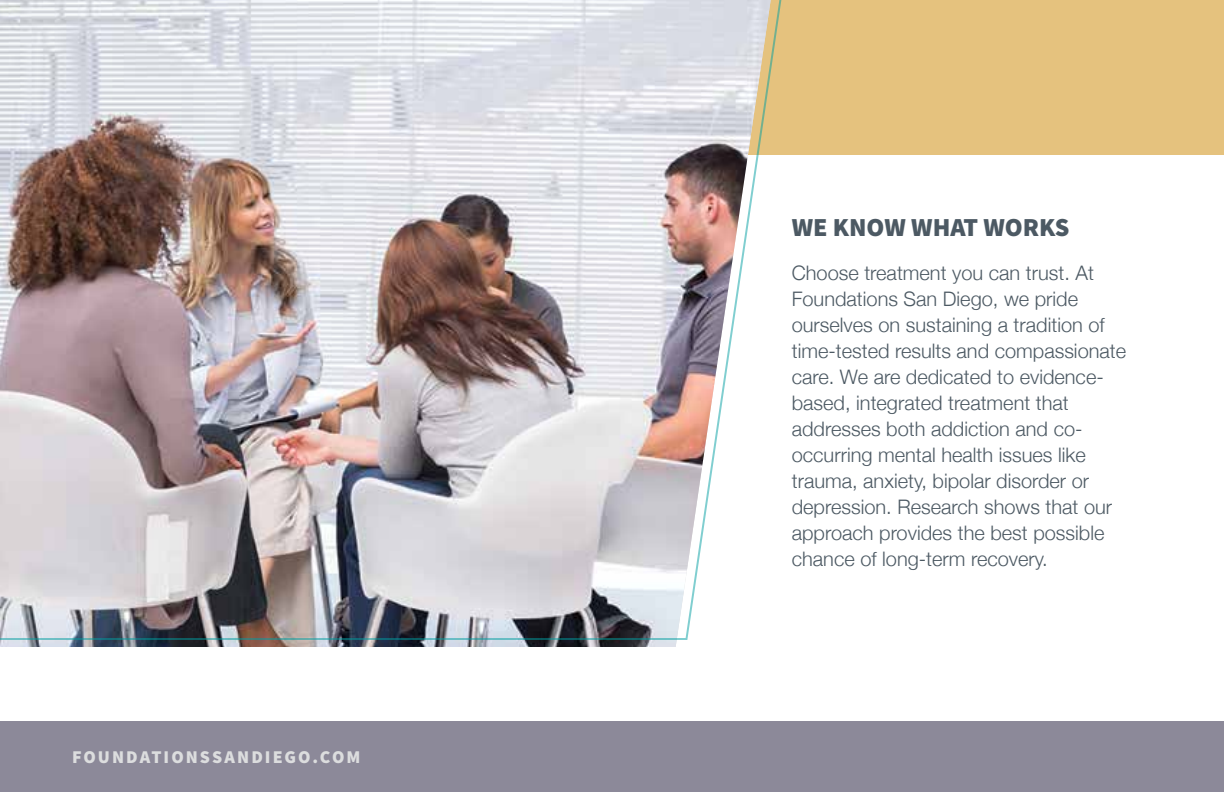
<style>
.page{position:relative;width:1224px;height:792px;background:#fff}
.page>*{position:absolute;margin:0;border:0;box-sizing:border-box;transform-origin:0 0}
.t1{font:900 26px "Source Sans Pro";color:#4c5963}
.t2{font:300 20px/26px "Helvetica Neue";color:#4c5963}
.t3{font:900 18px "Source Sans Pro";letter-spacing:.115em;color:#dcddde}
</style>
<div class="page">
<div style="left:0;top:0;width:1224px;height:155px;background:#e5c27e"></div>
<div style="left:0;top:721px;width:1224px;height:71px;background:#8c8999"></div>
<img style="left:0;top:0;width:782px;height:641px">
<p class="t3" style="left:72px;top:744px;width:290px">FOUNDATIONSSANDIEGO.COM</p>
<h1 class="t1" style="left:792px;top:209px;width:279px">WE KNOW WHAT WORKS</h1>
<p class="t2" style="left:792px;top:258px;width:336px">Choose treatment you can trust. At Foundations San Diego, we pride ourselves on sustaining a tradition of time-tested results and compassionate care. We are dedicated to evidence&shy;based, integrated treatment that addresses both addiction and co&shy;occurring mental health issues like trauma, anxiety, bipolar disorder or depression. Research shows that our approach provides the best possible chance of long-term recovery.</p>
</div>
